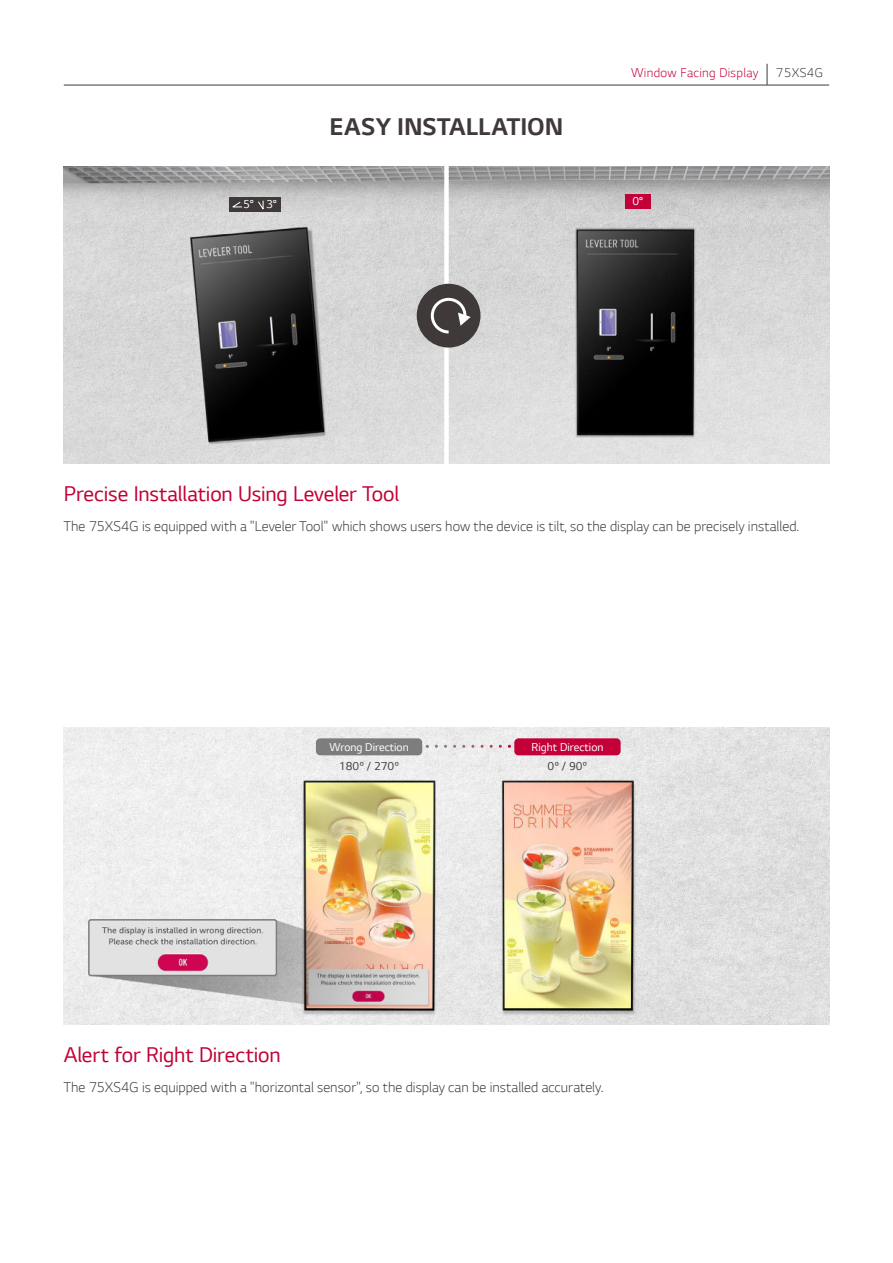
<style>
.page{position:relative;width:893px;height:1263px;background:#fff}
.page>*{position:absolute;margin:0;border:0;box-sizing:border-box;transform-origin:0 0}
.t1{font:700 25.5px "LG Smart";letter-spacing:.005em;color:#3f3a39}
.t2{font:22.5px "LG Smart";letter-spacing:-.005em;color:#c30037}
.t3{font:300 15px "LG Smart";letter-spacing:.005em;color:#3f3a39}
.t4{font:300 13.5px "LG Smart";letter-spacing:.025em;color:#c30037}
.t5{font:300 13.5px "LG Smart";letter-spacing:.025em;color:#3f3a39}
.t6{font:12px "LG Smart";color:#fff}
.t7{font:12px "LG Smart";color:#3f3a39}
</style>
<div class="page">
<hr style="left:64px;top:85px;width:765px;height:1px;background:#3f3a39">
<svg style="left:767px;top:64px;width:1px;height:21px"></svg>
<img style="left:64px;top:166px;width:765px;height:298px">
<div style="left:444px;top:165px;width:5px;height:300px;background:#fff"></div>
<div style="left:417px;top:284px;width:63px;height:64px;background:#3f3a39;border-radius:50%"></div>
<div style="left:431px;top:298px;width:35px;height:35px;border:3px solid #fff;border-radius:16px"></div>
<svg style="left:458px;top:312px;width:13px;height:14px"></svg>
<div style="left:625px;top:194px;width:26px;height:14px;background:#c30037"></div>
<div style="left:230px;top:197px;width:51px;height:14px;background:#3f3a39"></div>
<svg style="left:232px;top:202px;width:10px;height:6px"></svg>
<svg style="left:258px;top:200px;width:6px;height:10px"></svg>
<img style="left:64px;top:727px;width:765px;height:298px">
<div style="left:316px;top:738px;width:106px;height:17px;background:#7d7d7d;border-radius:4px"></div>
<div style="left:514px;top:738px;width:107px;height:17px;background:#c30037;border-radius:4px"></div>
<svg style="left:436px;top:745px;width:74px;height:3px"></svg>
<div style="left:88px;top:919px;width:189px;height:57px;border:2px solid #7d7d7d;border-radius:2px"></div>
<h1 class="t1" style="left:329px;top:118px;width:235px">EASY INSTALLATION</h1>
<p class="t4" style="left:631px;top:67px;width:129px">Window Facing Display</p>
<p class="t5" style="left:776px;top:67px;width:49px">75XS4G</p>
<p class="t6" style="left:243px;top:199px;width:35px">5° 3°</p>
<p class="t6" style="left:632px;top:197px;width:12px">0°</p>
<h2 class="t2" style="left:64px;top:484px;width:337px">Precise Installation Using Leveler Tool</h2>
<p class="t3" style="left:64px;top:520px;width:737px">The 75XS4G is equipped with a "Leveler Tool" which shows users how the device is tilt, so the display can be precisely installed.</p>
<p class="t6" style="left:531px;top:742px;width:73px">Right Direction</p>
<p class="t6" style="left:329px;top:742px;width:81px">Wrong Direction</p>
<p class="t7" style="left:339px;top:761px;width:62px">180º / 270º</p>
<p class="t7" style="left:548px;top:761px;width:41px">0º / 90º</p>
<h2 class="t2" style="left:64px;top:1046px;width:218px">Alert for Right Direction</h2>
<p class="t3" style="left:64px;top:1081px;width:541px">The 75XS4G is equipped with a "horizontal sensor", so the display can be installed accurately.</p>
</div>
